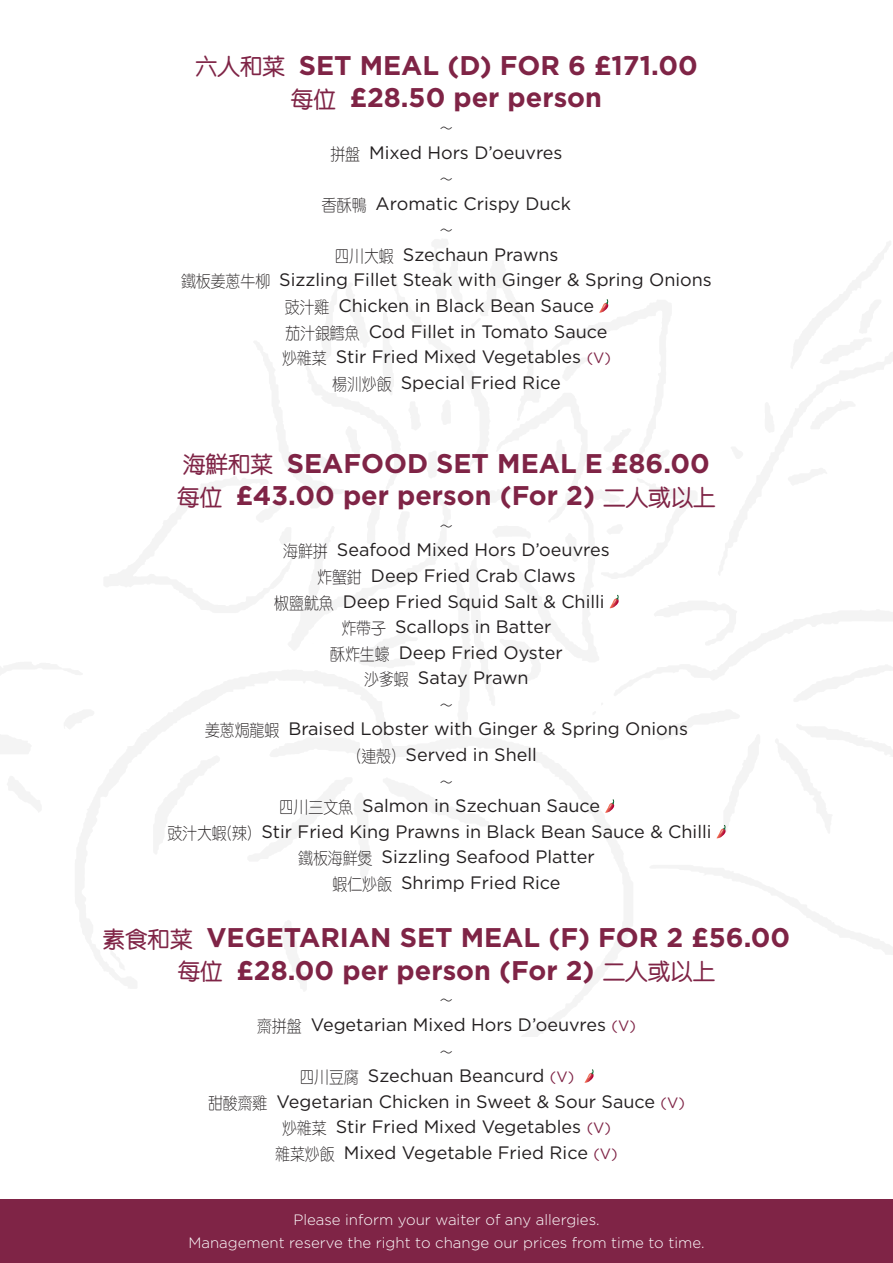
<style>
.page{position:relative;width:893px;height:1263px;background:#fff}
.page>*{position:absolute;margin:0;border:0;box-sizing:border-box;transform-origin:0 0}
.t1{font:700 27px/32.7px "Gotham";color:#7f2446;text-align:center}
.t2{font:18px/25.5px "Gotham";color:#231f20;text-align:center}
.t3{font:16.5px "ST Yuanti TC Light";color:#231f20;scale:.9 1}
.t4{font:300 15px/22.2px "Gotham";color:#fff;text-align:center}
.s1{font-family:"ST Yuanti TC Regular";font-weight:400;font-size:22.5px}
.s2{font-family:"ST Yuanti TC Light";font-size:16.5px}
.s3{font-size:15px;color:#7f2446}
</style>
<div class="page">
<div style="left:0;top:1199px;width:893px;height:64px;background:#7f2446"></div>
<svg style="left:599px;top:299px;width:10px;height:14px"></svg>
<svg style="left:610px;top:595px;width:9px;height:13px"></svg>
<svg style="left:605px;top:799px;width:10px;height:14px"></svg>
<svg style="left:716px;top:825px;width:10px;height:13px"></svg>
<svg style="left:585px;top:1069px;width:9px;height:14px"></svg>
<h1 class="t1" style="left:195px;top:49px;width:504px"><span class="s1">六人和菜</span> SET MEAL (D) FOR 6 £171.00<span class="s1">每位</span> £28.50 per person</h1>
<p class="t3" style="left:440px;top:116px;width:15px">~</p>
<p class="t2" style="left:330px;top:139px;width:234px"><span class="s2">拼盤</span> Mixed Hors D’oeuvres</p>
<p class="t3" style="left:440px;top:167px;width:15px">~</p>
<p class="t2" style="left:322px;top:190px;width:251px"><span class="s2">香酥鴨</span> Aromatic Crispy Duck</p>
<p class="t3" style="left:440px;top:218px;width:15px">~</p>
<p class="t2" style="left:334px;top:241px;width:226px"><span class="s2">四川大蝦</span> Szechaun Prawns</p>
<p class="t2" style="left:181px;top:267px;width:532px"><span class="s2">鐵板姜蔥牛柳</span> Sizzling Fillet Steak with Ginger &amp; Spring Onions</p>
<p class="t2" style="left:285px;top:292px;width:311px"><span class="s2">豉汁雞</span> Chicken in Black Bean Sauce</p>
<p class="t2" style="left:285px;top:318px;width:324px"><span class="s2">茄汁銀鱈魚</span> Cod Fillet in Tomato Sauce</p>
<p class="t2" style="left:282px;top:344px;width:330px"><span class="s2">炒雜菜</span> Stir Fried Mixed Vegetables <span class="s3">(V)</span></p>
<p class="t2" style="left:332px;top:369px;width:230px"><span class="s2">楊汌炒飯</span> Special Fried Rice</p>
<h1 class="t1" style="left:177px;top:446px;width:540px;text-align:left"><span class="s1">海鮮和菜</span> SEAFOOD SET MEAL E £86.00<span class="s1">每位</span> £43.00 per person (For 2) <span class="s1">二人或以上</span></h1>
<p class="t3" style="left:440px;top:514px;width:15px">~</p>
<p class="t2" style="left:274px;top:537px;width:337px"><span class="s2">海鮮拼</span> Seafood Mixed Hors D’oeuvres<span class="s2">炸蟹鉗</span> Deep Fried Crab Claws<br><span class="s2">椒鹽魷魚</span> Deep Fried Squid Salt &amp; Chilli<span class="s2">炸帶子</span> Scallops in Batter<br><span class="s2">酥炸生蠔</span> Deep Fried Oyster<br><span class="s2">沙爹蝦</span> Satay Prawn</p>
<p class="t3" style="left:440px;top:693px;width:15px">~</p>
<p class="t2" style="left:205px;top:716px;width:484px"><span class="s2">姜蔥焗龍蝦</span> Braised Lobster with Ginger &amp; Spring Onions <span class="s2">(連殼)</span> Served in Shell</p>
<p class="t3" style="left:440px;top:769px;width:15px">~</p>
<p class="t2" style="left:279px;top:793px;width:323px"><span class="s2">四川三文魚</span> Salmon in Szechuan Sauce</p>
<p class="t2" style="left:167px;top:818px;width:546px"><span class="s2">豉汁大蝦(辣)</span> Stir Fried King Prawns in Black Bean Sauce &amp; Chilli</p>
<p class="t2" style="left:298px;top:844px;width:298px"><span class="s2">鐵板海鮮煲</span> Sizzling Seafood Platter</p>
<p class="t2" style="left:333px;top:869px;width:229px"><span class="s2">蝦仁炒飯</span> Shrimp Fried Rice</p>
<h1 class="t1" style="left:103px;top:921px;width:689px"><span class="s1">素食和菜</span> VEGETARIAN SET MEAL (F) FOR 2 £56.00<span class="s1">每位</span> £28.00 per person (For 2) <span class="s1">二人或以上</span></h1>
<p class="t3" style="left:440px;top:988px;width:15px">~</p>
<p class="t2" style="left:257px;top:1011px;width:380px"><span class="s2">齋拼盤</span> Vegetarian Mixed Hors D’oeuvres <span class="s3">(V)</span></p>
<p class="t3" style="left:440px;top:1039px;width:15px">~</p>
<p class="t2" style="left:299px;top:1062px;width:276px"><span class="s2">四川豆腐</span> Szechuan Beancurd <span class="s3">(V)</span></p>
<p class="t2" style="left:208px;top:1088px;width:478px"><span class="s2">甜酸齋雞</span> Vegetarian Chicken in Sweet &amp; Sour Sauce <span class="s3">(V)</span></p>
<p class="t2" style="left:282px;top:1114px;width:330px"><span class="s2">炒雜菜</span> Stir Fried Mixed Vegetables <span class="s3">(V)</span></p>
<p class="t2" style="left:275px;top:1139px;width:344px"><span class="s2">雜菜炒飯</span> Mixed Vegetable Fried Rice <span class="s3">(V)</span></p>
<p class="t4" style="left:188px;top:1209px;width:517px">Please inform your waiter of any allergies.<br>Management reserve the right to change our prices from time to time.</p>
</div>
